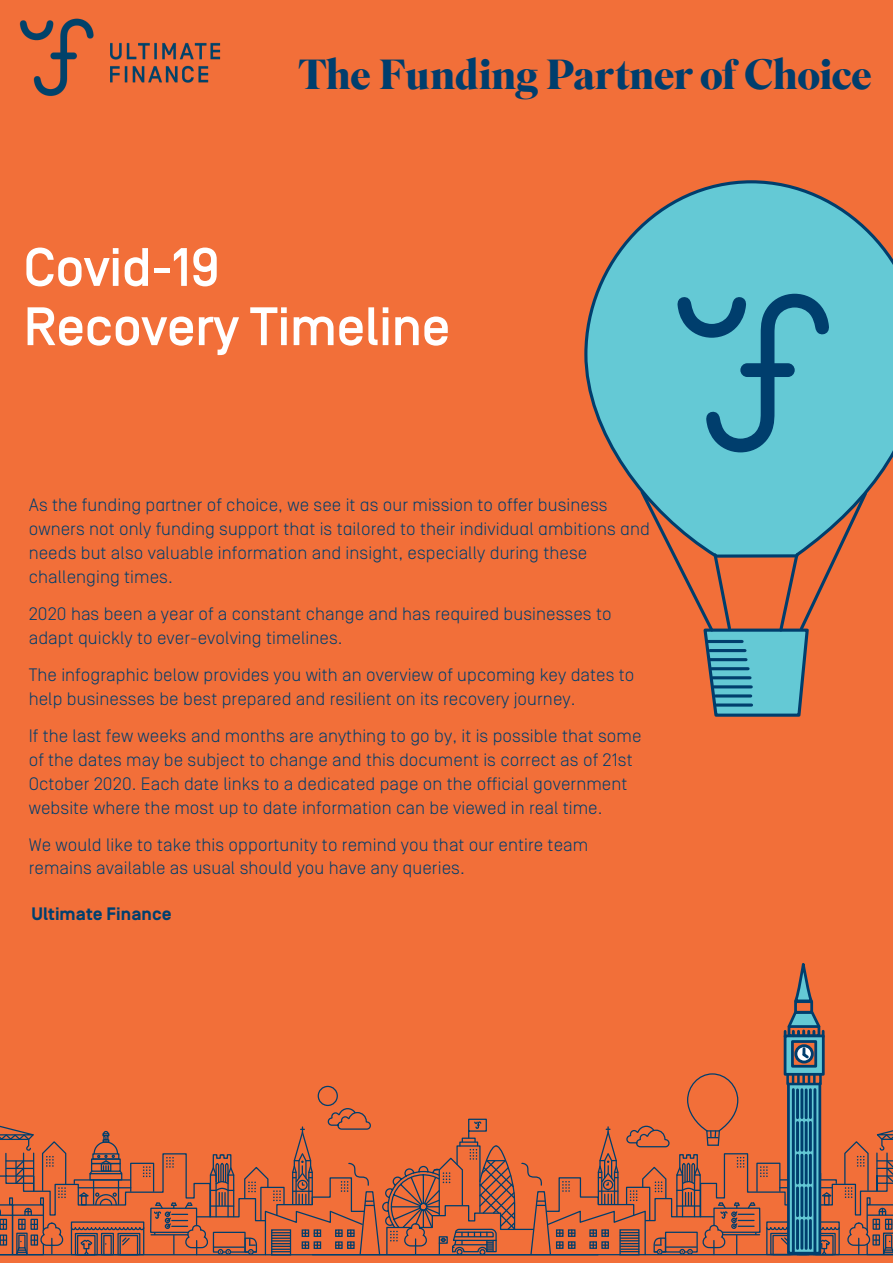
<style>
.page{position:relative;width:893px;height:1263px;background:#f26f39}
.page>*{position:absolute;margin:0;border:0;box-sizing:border-box;transform-origin:0 0}
.t1{font:500 54px/59.2px "Simplon Norm";letter-spacing:-.01em;color:#fff}
.t2{font:700 42px "Superior Title";letter-spacing:-.02em;color:#003e6d}
.t3{font:300 18px/24px "Simplon Norm";letter-spacing:.005em;color:#003e6d}
.t4{font:700 18px "Simplon Norm";letter-spacing:.005em;color:#00406f}
</style>
<div class="page">
<div style="left:785px;top:1036px;width:38px;height:38px;background:#64c9d5"></div>
<div style="left:784px;top:1034px;width:41px;height:42px;border:3px solid #003e6d"></div>
<svg style="left:795px;top:1044px;width:18px;height:19px"></svg>
<div style="left:791px;top:1040px;width:26px;height:27px;border:3px solid #003e6d"></div>
<svg style="left:796px;top:1046px;width:16px;height:16px"></svg>
<div style="left:794px;top:1044px;width:20px;height:19px;border:3px solid #003e6d;border-radius:50%"></div>
<svg style="left:784px;top:964px;width:40px;height:73px"></svg>
<svg style="left:0;top:1073px;width:893px;height:183px"></svg>
<svg style="left:800px;top:1049px;width:11px;height:12px"></svg>
<svg style="left:584px;top:180px;width:309px;height:310px;fill:#64c9d5"></svg>
<svg style="left:638px;top:488px;width:232px;height:229px"></svg>
<hr style="left:707px;top:640px;width:35px;height:3px;background:#003e6d">
<hr style="left:709px;top:658px;width:37px;height:3px;background:#003e6d">
<hr style="left:713px;top:676px;width:37px;height:3px;background:#003e6d">
<hr style="left:715px;top:694px;width:36px;height:3px;background:#003e6d">
<svg style="left:677px;top:294px;width:152px;height:158px;background:#4ca8bc"></svg>
<img style="left:19px;top:18px;width:202px;height:78px">
<p class="t2" style="left:299px;top:48px;width:575px">The Funding Partner of Choice</p>
<h1 class="t1" style="left:24px;top:240px;width:428px">Covid-19<br>Recovery Timeline</h1>
<p class="t3" style="left:29px;top:493px;width:623px">As the funding partner of choice, we see it as our mission to offer business owners not only funding support that is tailored to their individual ambitions and needs but also valuable information and insight, especially during these challenging times.</p>
<p class="t3" style="left:29px;top:602px;width:584px">2020 has been a year of a constant change and has required businesses to adapt quickly to ever-evolving timelines.</p>
<p class="t3" style="left:29px;top:663px;width:607px">The infographic below provides you with an overview of upcoming key dates to help businesses be best prepared and resilient on its recovery journey.</p>
<p class="t3" style="left:29px;top:724px;width:614px">If the last few weeks and months are anything to go by, it is possible that some of the dates may be subject to change and this document is correct as of 21st October 2020. Each date links to a dedicated page on the official government website where the most up to date information can be viewed in real time.</p>
<p class="t3" style="left:29px;top:833px;width:561px;line-height:23.4px">We would like to take this opportunity to remind you that our entire team remains available as usual should you have any queries.</p>
<p class="t4" style="left:31px;top:904px;width:142px">Ultimate Finance</p>
</div>
